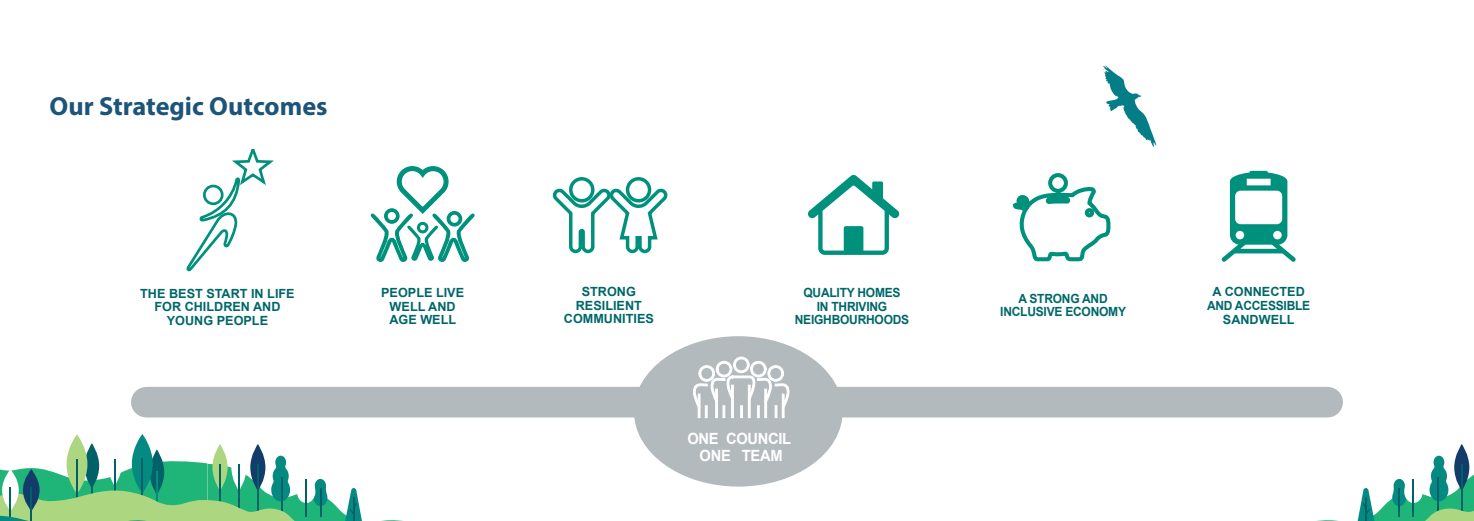
<style>
.page{position:relative;width:1474px;height:521px;background:#fff}
.page>*{position:absolute;margin:0;border:0;box-sizing:border-box;transform-origin:0 0}
.t1{font:700 26.25px "Myriad Pro";color:#1c547a}
.Intro_paragraph{font:700 15.49px "Arial";letter-spacing:-.02em;color:#fff;scale:.95 1}
.Intro_paragraph-2{font:700 12.69px/13.6px "Arial";color:#006769;text-align:center}
.Intro_paragraph-3{font:700 12.69px/13.6px "Arial";letter-spacing:-.02em;color:#006769;text-align:center;scale:.95 1}
</style>
<div class="page">
<div style="left:146px;top:387px;width:561px;height:30px;background:#b3babd"></div>
<div style="left:800px;top:387px;width:527px;height:30px;background:#b3babd"></div>
<svg style="left:1013px;top:173px;width:98px;height:89px"></svg>
<div style="left:569px;top:177px;width:25px;height:25px;border:3px solid #00917c;border-radius:50%"></div>
<div style="left:626px;top:177px;width:25px;height:25px;border:3px solid #00917c;border-radius:50%"></div>
<svg style="left:552px;top:185px;width:116px;height:69px"></svg>
<svg style="left:808px;top:175px;width:91px;height:80px"></svg>
<svg style="left:186px;top:149px;width:88px;height:123px"></svg>
<div style="left:634px;top:336px;width:208px;height:150px;background:#b3babd;border-radius:50%"></div>
<svg style="left:693px;top:356px;width:120px;height:62px"></svg>
<svg style="left:370px;top:166px;width:104px;height:96px"></svg>
<svg style="left:1221px;top:171px;width:74px;height:91px"></svg>
<svg style="left:0;top:434px;width:403px;height:87px"></svg>
<svg style="left:1316px;top:444px;width:157px;height:77px"></svg>
<svg style="left:1103px;top:66px;width:53px;height:81px"></svg>
<p class="t1" style="left:50px;top:89px;width:279px">Our Strategic Outcomes</p>
<p class="Intro_paragraph-2" style="left:140px;top:287px;width:156px">THE BEST START IN LIFE<br>FOR CHILDREN AND<br>YOUNG PEOPLE</p>
<p class="Intro_paragraph-2" style="left:564px;top:285px;width:91px">STRONG<br>RESILIENT<br>COMMUNITIES</p>
<p class="Intro_paragraph-2" style="left:381px;top:286px;width:84px">PEOPLE LIVE<br>WELL AND<br>AGE WELL</p>
<p class="Intro_paragraph-2" style="left:1207px;top:286px;width:105px">A CONNECTED<br>AND ACCESSIBLE<br>SANDWELL</p>
<p class="Intro_paragraph-3" style="left:794px;top:286px;width:122px">QUALITY HOMES<br>IN THRIVING<br>NEIGHBOURHOODS</p>
<p class="Intro_paragraph-3" style="left:1000px;top:292px;width:134px">A STRONG AND<br>INCLUSIVE ECONOMY</p>
<p class="Intro_paragraph" style="left:687px;top:428px;width:111px">ONE COUNCIL</p>
<p class="Intro_paragraph" style="left:699px;top:445px;width:89px">ONE TEAM</p>
</div>
